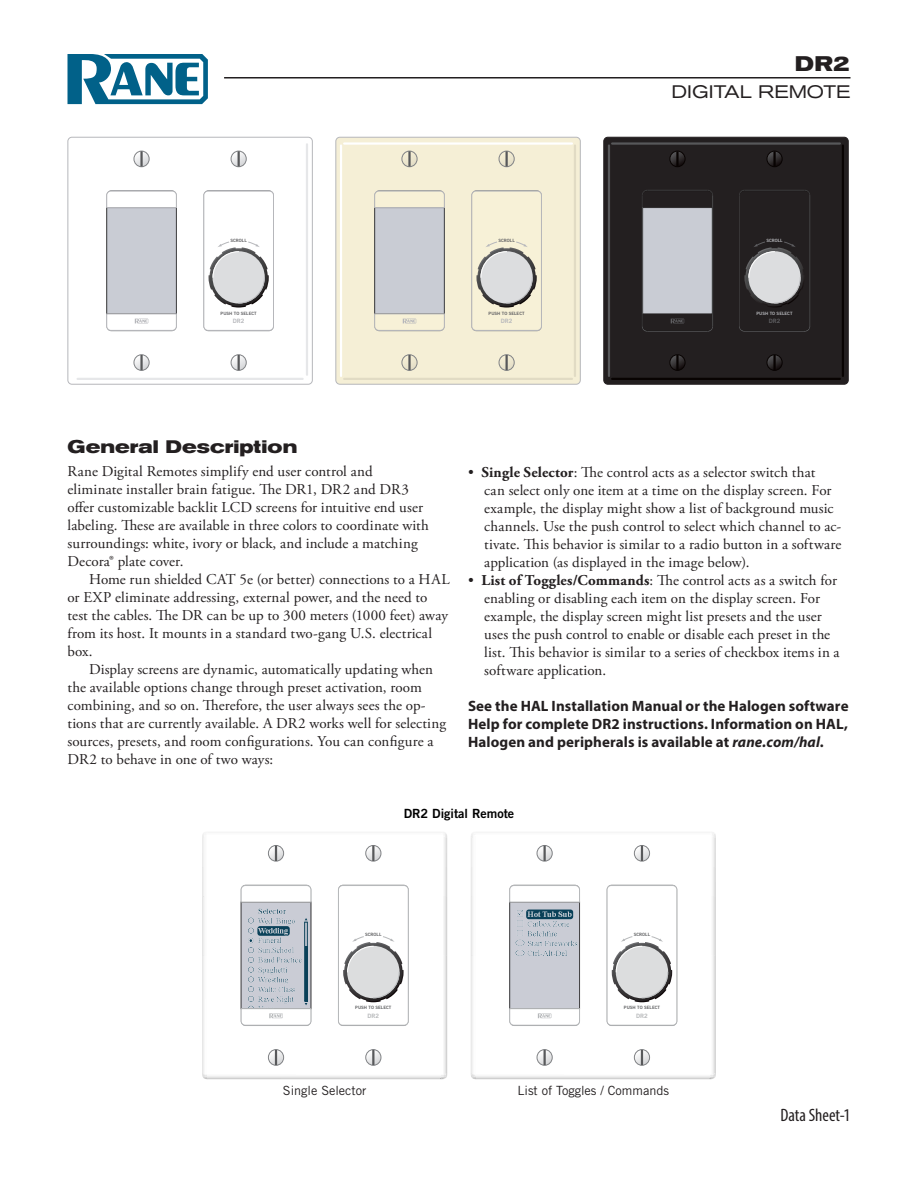
<style>
.page{position:relative;width:918px;height:1188px;background:#fff}
.page>*{position:absolute;margin:0;border:0;box-sizing:border-box;transform-origin:0 0}
.Right_Product_Model{font:700 expanded 21px "Akzidenz Grotesk BE";color:#231f20}
.Heading{font:700 expanded 18px "Akzidenz Grotesk BE";letter-spacing:.01em;color:#231f20}
.Right_Product_Model-2{font:expanded 18px "Akzidenz Grotesk BE";letter-spacing:.005em;color:#231f20}
.Left_Product_Desc{font:condensed 18px "Myriad Pro";letter-spacing:-.005em;color:#231f20}
.Instruction{font:15px/18px "Adobe Garamond Pro";letter-spacing:.01em;color:#231f20}
.Body_text{font:15px/18px "Adobe Garamond Pro";letter-spacing:.01em;color:#231f20}
.Body_No_Indent{font:15px/18px "Adobe Garamond Pro";letter-spacing:.01em;color:#231f20}
.Subhead{font:700 15px/18px "Myriad Pro";letter-spacing:.005em;color:#231f20;text-align:justify}
.t1{font:12.75px "Trade Gothic LT Std";color:#231f20}
.t2{font:12.75px "Trade Gothic LT Std Bd 2";color:#000}
.t3{font:6px "Trade Gothic LT Std Bd 2";color:#b6b8ba}
.t4{font:6px "Trade Gothic LT Std Bd 2";color:#b6b7bb}
.t5{font:6px "Trade Gothic LT Std Bd 2";color:#5f5f62}
.t6{font:4.5px "Trade Gothic LT Std Bd 2";color:#5f6062}
.t7{font:4.5px "Trade Gothic LT Std Bd 2";color:#5f5f62}
.t8{font:4.5px "Trade Gothic LT Std Bd 2";color:#b6b7bb}
.s1{font-weight:700}
.s2{font-style:italic}
</style>
<div class="page">
<hr style="left:224px;top:77px;width:626px;height:2px;background:#231f20">
<svg style="left:68px;top:54px;width:140px;height:50px"></svg>
<svg style="left:202px;top:832px;width:245px;height:247px"></svg>
<svg style="left:471px;top:832px;width:245px;height:247px"></svg>
<img style="left:489px;top:883px;width:12px;height:29px">
<img style="left:220px;top:891px;width:14px;height:150px">
<img style="left:488px;top:912px;width:15px;height:72px">
<svg style="left:234px;top:841px;width:181px;height:229px"></svg>
<svg style="left:503px;top:841px;width:181px;height:229px"></svg>
<svg style="left:68px;top:137px;width:245px;height:248px"></svg>
<svg style="left:134px;top:151px;width:15px;height:16px"></svg>
<div style="left:134px;top:151px;width:15px;height:16px;border:1px solid #808285;border-radius:50%"></div>
<svg style="left:134px;top:355px;width:15px;height:15px"></svg>
<div style="left:134px;top:355px;width:15px;height:16px;border:1px solid #808285;border-radius:50%"></div>
<svg style="left:231px;top:151px;width:15px;height:16px"></svg>
<div style="left:231px;top:151px;width:15px;height:16px;border:1px solid #808285;border-radius:50%"></div>
<svg style="left:231px;top:355px;width:15px;height:15px"></svg>
<div style="left:231px;top:355px;width:15px;height:16px;border:1px solid #808285;border-radius:50%"></div>
<hr style="left:306px;top:144px;width:2px;height:231px;background:#e6e7e9">
<hr style="left:78px;top:378px;width:225px;height:2px;background:#e6e7e9">
<hr style="left:140px;top:151px;width:3px;height:16px;background:#57585a">
<svg style="left:238px;top:151px;width:2px;height:16px"></svg>
<hr style="left:140px;top:355px;width:3px;height:15px;background:#57585a">
<svg style="left:238px;top:355px;width:2px;height:15px"></svg>
<div style="left:335px;top:136px;width:246px;height:249px;background:#f5efd6"></div>
<svg style="left:402px;top:151px;width:15px;height:16px"></svg>
<div style="left:402px;top:151px;width:15px;height:16px;border:1px solid #808285;border-radius:50%"></div>
<svg style="left:402px;top:355px;width:15px;height:15px"></svg>
<div style="left:402px;top:355px;width:15px;height:16px;border:1px solid #808285;border-radius:50%"></div>
<svg style="left:499px;top:151px;width:15px;height:16px"></svg>
<div style="left:499px;top:151px;width:15px;height:16px;border:1px solid #808285;border-radius:50%"></div>
<svg style="left:499px;top:355px;width:15px;height:15px"></svg>
<div style="left:499px;top:355px;width:15px;height:16px;border:1px solid #808285;border-radius:50%"></div>
<hr style="left:574px;top:146px;width:2px;height:230px;background:#e1dbc4">
<hr style="left:340px;top:146px;width:2px;height:230px;background:#fff">
<hr style="left:344px;top:378px;width:228px;height:2px;background:#e1dbc4">
<hr style="left:344px;top:142px;width:228px;height:3px;background:#fff">
<hr style="left:408px;top:151px;width:3px;height:16px;background:#57585a">
<svg style="left:506px;top:151px;width:2px;height:16px"></svg>
<hr style="left:408px;top:355px;width:3px;height:15px;background:#57585a">
<svg style="left:506px;top:355px;width:2px;height:15px"></svg>
<div style="left:603px;top:136px;width:246px;height:249px;background:#231f20"></div>
<svg style="left:670px;top:151px;width:15px;height:16px"></svg>
<div style="left:670px;top:151px;width:15px;height:16px;border:1px solid #080302;border-radius:50%"></div>
<svg style="left:670px;top:355px;width:15px;height:15px"></svg>
<div style="left:670px;top:355px;width:15px;height:16px;border:1px solid #080302;border-radius:50%"></div>
<svg style="left:767px;top:151px;width:15px;height:16px"></svg>
<div style="left:767px;top:151px;width:15px;height:16px;border:1px solid #080302;border-radius:50%"></div>
<svg style="left:767px;top:355px;width:15px;height:15px"></svg>
<div style="left:767px;top:355px;width:15px;height:16px;border:1px solid #080302;border-radius:50%"></div>
<hr style="left:842px;top:146px;width:2px;height:230px;background:#080302">
<hr style="left:608px;top:146px;width:2px;height:230px;background:#57585a">
<hr style="left:612px;top:378px;width:228px;height:2px;background:#080302">
<hr style="left:612px;top:142px;width:228px;height:3px;background:#57585a">
<hr style="left:676px;top:151px;width:3px;height:16px;background:#080302">
<hr style="left:773px;top:151px;width:3px;height:16px;background:#080302">
<hr style="left:676px;top:355px;width:3px;height:15px;background:#080302">
<hr style="left:773px;top:355px;width:3px;height:15px;background:#080302">
<div style="left:375px;top:208px;width:69px;height:106px;background:#c9ccd4"></div>
<div style="left:374px;top:207px;width:71px;height:107px;border:1px solid #3e3e3f"></div>
<div style="left:643px;top:208px;width:69px;height:106px;background:#c9ccd4"></div>
<div style="left:642px;top:207px;width:71px;height:107px;border:1px solid #3e3e3f"></div>
<div style="left:107px;top:208px;width:69px;height:106px;background:#c9ccd4"></div>
<div style="left:106px;top:207px;width:71px;height:107px;border:1px solid #3e3e3f"></div>
<svg style="left:642px;top:190px;width:71px;height:18px"></svg>
<svg style="left:374px;top:191px;width:71px;height:17px"></svg>
<svg style="left:107px;top:191px;width:70px;height:17px"></svg>
<svg style="left:374px;top:314px;width:71px;height:17px"></svg>
<svg style="left:107px;top:314px;width:70px;height:17px"></svg>
<svg style="left:642px;top:314px;width:71px;height:18px"></svg>
<svg style="left:204px;top:191px;width:70px;height:140px"></svg>
<svg style="left:472px;top:191px;width:70px;height:140px;background:#e3dfcd"></svg>
<svg style="left:739px;top:190px;width:71px;height:142px;background:#4d4a4b"></svg>
<p class="Right_Product_Model" style="left:795px;top:50px;width:57px">DR2</p>
<p class="Right_Product_Model-2" style="left:671px;top:80px;width:181px">DIGITAL REMOTE</p>
<p class="t7" style="left:230px;top:237px;width:18px">SCROLL</p>
<p class="t7" style="left:498px;top:237px;width:18px">SCROLL</p>
<p class="t8" style="left:766px;top:237px;width:18px">SCROLL</p>
<p class="t7" style="left:221px;top:310px;width:38px">PUSH TO SELECT</p>
<p class="t7" style="left:489px;top:310px;width:38px">PUSH TO SELECT</p>
<p class="t8" style="left:757px;top:310px;width:38px">PUSH TO SELECT</p>
<p class="t4" style="left:233px;top:317px;width:13px">DR2</p>
<p class="t4" style="left:501px;top:317px;width:13px">DR2</p>
<p class="t5" style="left:769px;top:317px;width:13px">DR2</p>
<p class="Heading" style="left:68px;top:436px;width:231px">General Description</p>
<p class="Body_No_Indent" style="left:68px;top:463px;width:363px">Rane Digital Remotes simplify end user control and eliminate installer brain fatigue. The DR1, DR2 and DR3 offer customizable backlit LCD screens for intuitive end user labeling. These are available in three colors to coordinate with surroundings: white, ivory or black, and include a matching Decora® plate cover.</p>
<p class="Body_text" style="left:68px;top:571px;width:384px;text-indent:22px">Home run shielded CAT 5e (or better) connections to a HAL or EXP eliminate addressing, external power, and the need to test the cables. The DR can be up to 300 meters (1000 feet) away from its host. It mounts in a standard two-gang U.S. electrical box.</p>
<p class="Body_text" style="left:68px;top:661px;width:380px;text-indent:22px">Display screens are dynamic, automatically updating when the available options change through preset activation, room combining, and so on. Therefore, the user always sees the op&shy;tions that are currently available. A DR2 works well for selecting sources, presets, and room configurations. You can configure a DR2 to behave in one of two ways:</p>
<p class="Instruction" style="left:484px;top:463px;width:359px;text-indent:-16px">• <span class="s1">Single Selector</span>: The control acts as a selector switch that<br>can select only one item at a time on the display screen. For example, the display might show a list of background music channels. Use the push control to select which channel to ac&shy;tivate. This behavior is similar to a radio button in a software application (as displayed in the image below).</p>
<p class="Instruction" style="left:484px;top:571px;width:357px;text-indent:-16px">• <span class="s1">List of Toggles/Commands</span>: The control acts as a switch for enabling or disabling each item on the display screen. For example, the display screen might list presets and the user uses the push control to enable or disable each preset in the list. This behavior is similar to a series of checkbox items in a software application.</p>
<p class="Subhead" style="left:468px;top:696px;width:382px">See the HAL Installation Manual or the Halogen software Help for complete DR2 instructions. Information on HAL, Halogen and peripherals is available at <span class="s2">rane.com/hal</span>.</p>
<p class="t2" style="left:404px;top:805px;width:112px">DR2 Digital Remote</p>
<p class="t6" style="left:365px;top:932px;width:18px">SCROLL</p>
<p class="t6" style="left:355px;top:1005px;width:38px">PUSH TO SELECT</p>
<p class="t6" style="left:634px;top:932px;width:18px">SCROLL</p>
<p class="t6" style="left:624px;top:1005px;width:38px">PUSH TO SELECT</p>
<p class="t3" style="left:368px;top:1012px;width:13px">DR2</p>
<p class="t3" style="left:636px;top:1012px;width:13px">DR2</p>
<p class="t1" style="left:283px;top:1083px;width:85px">Single Selector</p>
<p class="t1" style="left:517px;top:1083px;width:153px">List of Toggles / Commands</p>
<p class="Left_Product_Desc" style="left:781px;top:1104px;width:71px">Data Sheet-1</p>
</div>
